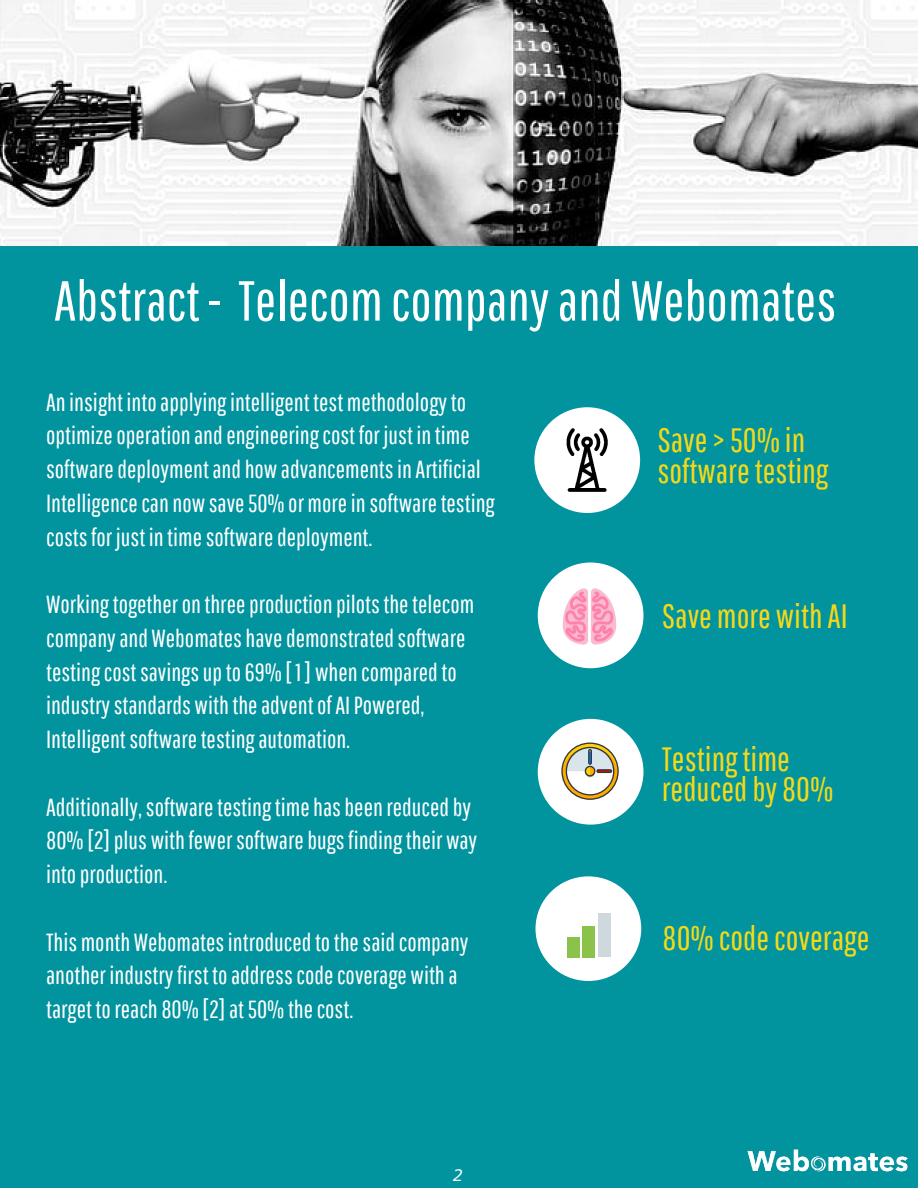
<style>
.page{position:relative;width:918px;height:1188px;background:#01939e}
.page>*{position:absolute;margin:0;border:0;box-sizing:border-box;transform-origin:0 0}
.t1{font:56.25px "Pathway Gothic One";color:#fff}
.t2{font:33.75px/30.3px "Pathway Gothic One";color:#f5d918}
.t3{font:24.75px/33.8px "Pathway Gothic One";color:#fff}
.t4{font:italic 15.75px "Verdana";color:#fff}
</style>
<div class="page">
<div style="left:534px;top:407px;width:106px;height:106px;background:#fff;border-radius:50%"></div>
<div style="left:538px;top:562px;width:106px;height:106px;background:#fff;border-radius:50%"></div>
<div style="left:538px;top:719px;width:106px;height:106px;background:#fff;border-radius:50%"></div>
<div style="left:536px;top:876px;width:105px;height:105px;background:#fff;border-radius:50%"></div>
<img style="left:0;top:0;width:918px;height:245px">
<svg style="left:562px;top:588px;width:55px;height:57px"></svg>
<svg style="left:561px;top:743px;width:58px;height:57px"></svg>
<div style="left:599px;top:913px;width:12px;height:44px;background:#cfd8dc"></div>
<div style="left:583px;top:926px;width:12px;height:31px;background:#8bc34a"></div>
<div style="left:567px;top:937px;width:12px;height:20px;background:#8bc34a"></div>
<img style="left:747px;top:1149px;width:161px;height:23px">
<img style="left:566px;top:429px;width:42px;height:63px">
<h1 class="t1" style="left:54px;top:267px;width:784px">Abstract - Telecom company and Webomates</h1>
<p class="t3" style="left:46px;top:384px;width:450px">An insight into applying intelligent test methodology to optimize operation and engineering cost for just in time software deployment and how advancements in Artificial Intelligence can now save 50% or more in software testing costs for just in time software deployment.</p>
<p class="t3" style="left:46px;top:587px;width:430px">Working together on three production pilots the telecom company and Webomates have demonstrated software testing cost savings up to 69% [ 1 ] when compared to industry standards with the advent of AI Powered, Intelligent software testing automation.</p>
<p class="t3" style="left:46px;top:789px;width:433px">Additionally, software testing time has been reduced by<br>80% [2] plus with fewer software bugs finding their way into production.</p>
<p class="t3" style="left:46px;top:924px;width:424px">This month Webomates introduced to the said company another industry first to address code coverage with a target to reach 80% [2] at 50% the cost.</p>
<p class="t4" style="left:453px;top:1165px;width:12px">2</p>
<h2 class="t2" style="left:657px;top:424px;width:173px">Save &gt; 50% in software testing</h2>
<h2 class="t2" style="left:662px;top:600px;width:187px">Save more with AI</h2>
<h2 class="t2" style="left:662px;top:743px;width:173px">Testing time reduced by 80%</h2>
<h2 class="t2" style="left:663px;top:922px;width:208px">80% code coverage</h2>
</div>
